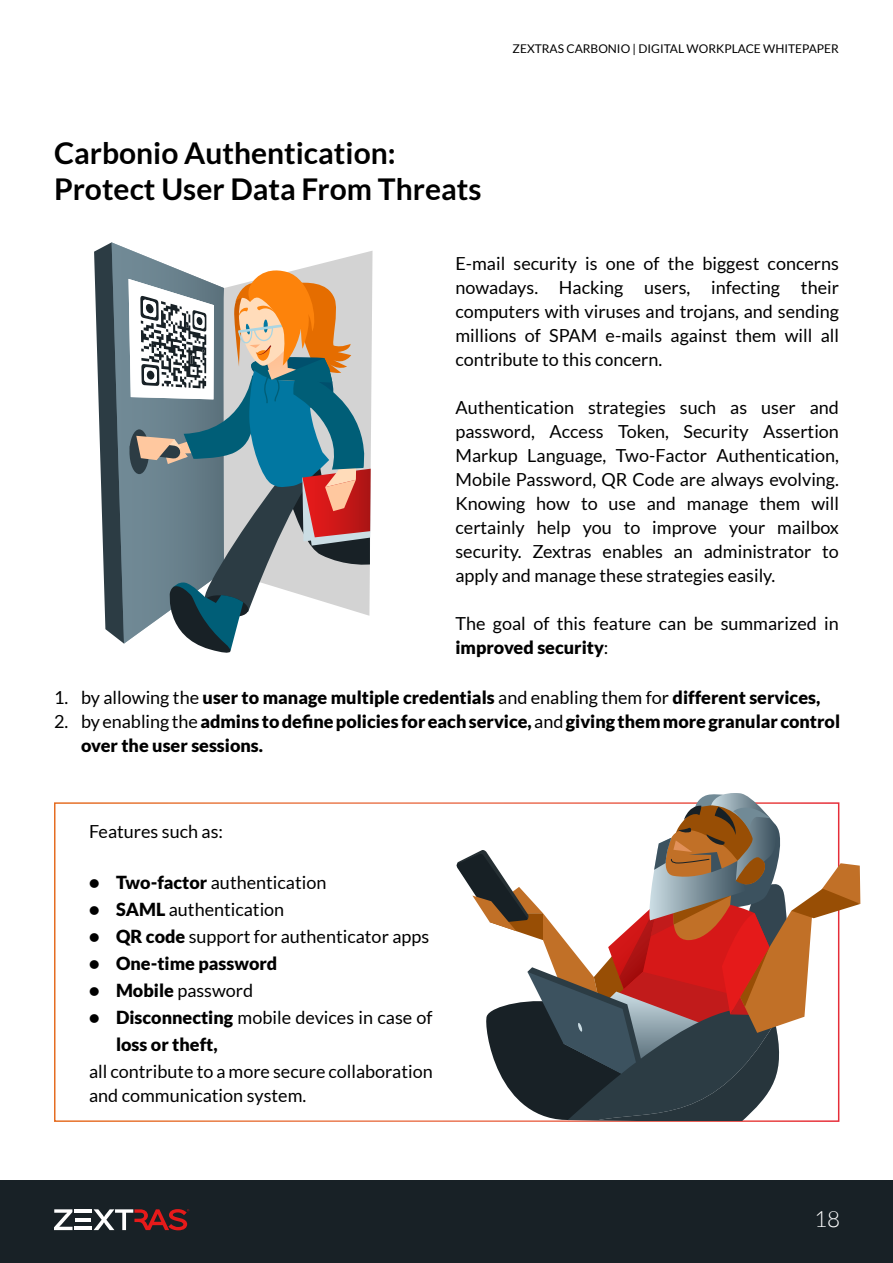
<style>
.page{position:relative;width:893px;height:1263px;background:#fff}
.page>*{position:absolute;margin:0;border:0;box-sizing:border-box;transform-origin:0 0}
.t1{font:700 30px/36px "Lato";color:#000}
.t2{font:300 22.5px "Lato";color:#fff}
.t3{font:18px/24px "Lato";color:#000}
.t4{font:900 18px/27px "Lato";color:#000}
.t5{font:12px "Lato";color:#000}
.s1{font-weight:900}
.s2{font-weight:400}
</style>
<div class="page">
<div style="left:0;top:1180px;width:893px;height:83px;background:#182126"></div>
<svg style="left:54px;top:1209px;width:19px;height:21px"></svg>
<hr style="left:75px;top:1218px;width:16px;height:3px;background:#fff">
<hr style="left:75px;top:1227px;width:17px;height:3px;background:#fff">
<hr style="left:75px;top:1209px;width:17px;height:4px;background:#fff">
<svg style="left:94px;top:1209px;width:95px;height:21px"></svg>
<svg style="left:94px;top:242px;width:279px;height:411px"></svg>
<svg style="left:456px;top:793px;width:404px;height:327px"></svg>
<p class="t5" style="left:513px;top:42px;width:328px">ZEXTRAS CARBONIO | DIGITAL WORKPLACE WHITEPAPER</p>
<h1 class="t1" style="left:54px;top:135px;width:429px">Carbonio Authentication:<br>Protect User Data From Threats</h1>
<p class="t3" style="left:455px;top:252px;width:385px;text-align:justify">E-mail security is one of the biggest concerns nowadays. Hacking users, infecting their computers with viruses and trojans, and sending millions of SPAM e-mails against them will all contribute to this concern.</p>
<p class="t3" style="left:455px;top:396px;width:385px;text-align:justify">Authentication strategies such as user and password, Access Token, Security Assertion Markup Language, Two-Factor Authentication, Mobile Password, QR Code are always evolving.<br>Knowing how to use and manage them will certainly help you to improve your mailbox security. Zextras enables an administrator to apply and manage these strategies easily.</p>
<p class="t3" style="left:455px;top:612px;width:385px">The goal of this feature can be summarized in <span class="s1">improved security</span>:</p>
<p class="t4" style="left:54px;top:683px;width:768px"><span class="s2">1. by allowing the</span> user to manage multiple credentials <span class="s2">and enabling them for</span> different services,</p>
<p class="t4" style="left:81px;top:708px;width:761px;line-height:24px;text-indent:-27px"><span class="s2">2. by enabling the</span> admins to define policies for each service, <span class="s2">and</span> giving them more granular control over the user sessions.</p>
<p class="t3" style="left:89px;top:820px;width:135px">Features such as:</p>
<p class="t3" style="left:89px;top:871px;width:239px"><span class="s1">• Two-factor</span> authentication</p>
<p class="t3" style="left:89px;top:898px;width:197px"><span class="s1">• SAML</span> authentication</p>
<p class="t3" style="left:89px;top:925px;width:342px"><span class="s1">• QR code</span> support for authenticator apps</p>
<p class="t4" style="left:89px;top:950px;width:190px">• One-time password</p>
<p class="t3" style="left:89px;top:979px;width:166px"><span class="s1">• Mobile</span> password</p>
<p class="t4" style="left:116px;top:1004px;width:318px;text-indent:-27px">• Disconnecting <span class="s2">mobile devices in case of </span>loss or theft,</p>
<p class="t3" style="left:89px;top:1060px;width:345px">all contribute to a more secure collaboration and communication system.</p>
<p class="t2" style="left:814px;top:1207px;width:28px">18</p>
</div>
